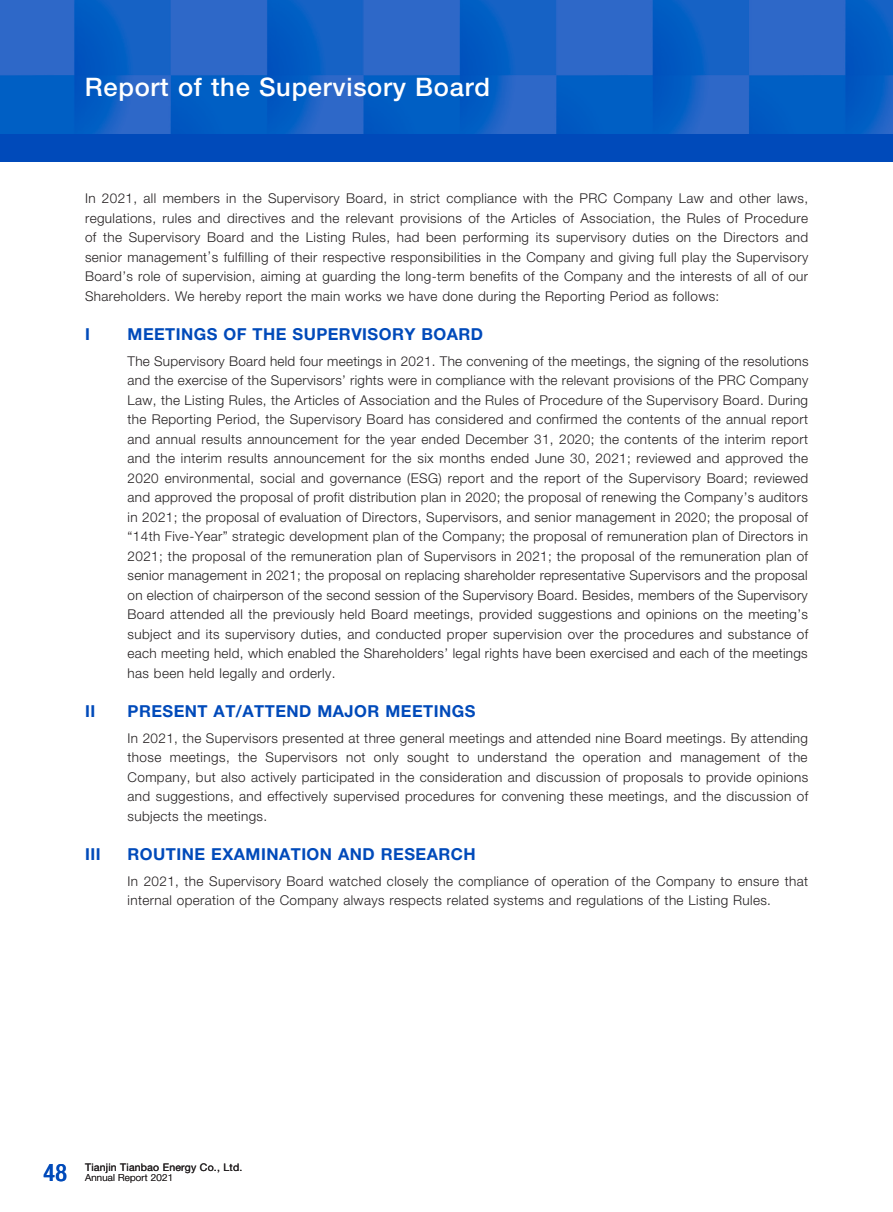
<style>
.page{position:relative;width:893px;height:1212px;background:#fff}
.page>*{position:absolute;margin:0;border:0;box-sizing:border-box;transform-origin:0 0}
.t1{font:500 25.5px "Helvetica Neue LT Std";letter-spacing:.03em;color:#fff}
.t2{font:500 condensed 24px "Helvetica Neue LT Std";color:#004aba}
.t3{font:700 16.5px "Helvetica Neue LT Std";letter-spacing:.03em;color:#004aba}
.t4{font:300 13.5px/19.5px "Helvetica Neue LT Std";letter-spacing:.03em;color:#231f20;text-align:justify}
.t5{font:10.5px "Helvetica Neue LT Std";letter-spacing:.02em;color:#231f20}
.t6{font:300 9.75px "Helvetica Neue LT Std";letter-spacing:.02em;color:#231f20}
</style>
<div class="page">
<img style="left:0;top:0;width:893px;height:134px">
<div style="left:0;top:134px;width:893px;height:28px;background:#004aba"></div>
<h1 class="t1" style="left:85px;top:72px;width:407px">Report of the Supervisory Board</h1>
<p class="t4" style="left:85px;top:189px;width:725px">In 2021, all members in the Supervisory Board, in strict compliance with the PRC Company Law and other laws, regulations, rules and directives and the relevant provisions of the Articles of Association, the Rules of Procedure of the Supervisory Board and the Listing Rules, had been performing its supervisory duties on the Directors and senior management’s fulfilling of their respective responsibilities in the Company and giving full play the Supervisory Board’s role of supervision, aiming at guarding the long-term benefits of the Company and the interests of all of our Shareholders. We hereby report the main works we have done during the Reporting Period as follows:</p>
<p class="t3" style="left:85px;top:324px;width:6px">I</p>
<p class="t3" style="left:128px;top:324px;width:357px">MEETINGS OF THE SUPERVISORY BOARD</p>
<p class="t4" style="left:128px;top:351px;width:682px">The Supervisory Board held four meetings in 2021. The convening of the meetings, the signing of the resolutions and the exercise of the Supervisors’ rights were in compliance with the relevant provisions of the PRC Company Law, the Listing Rules, the Articles of Association and the Rules of Procedure of the Supervisory Board. During the Reporting Period, the Supervisory Board has considered and confirmed the contents of the annual report and annual results announcement for the year ended December 31, 2020; the contents of the interim report and the interim results announcement for the six months ended June 30, 2021; reviewed and approved the 2020 environmental, social and governance (ESG) report and the report of the Supervisory Board; reviewed and approved the proposal of profit distribution plan in 2020; the proposal of renewing the Company’s auditors in 2021; the proposal of evaluation of Directors, Supervisors, and senior management in 2020; the proposal of “14th Five-Year” strategic development plan of the Company; the proposal of remuneration plan of Directors in 2021; the proposal of the remuneration plan of Supervisors in 2021; the proposal of the remuneration plan of senior management in 2021; the proposal on replacing shareholder representative Supervisors and the proposal on election of chairperson of the second session of the Supervisory Board. Besides, members of the Supervisory Board attended all the previously held Board meetings, provided suggestions and opinions on the meeting’s subject and its supervisory duties, and conducted proper supervision over the procedures and substance of each meeting held, which enabled the Shareholders’ legal rights have been exercised and each of the meetings has been held legally and orderly.</p>
<p class="t3" style="left:85px;top:701px;width:12px">II</p>
<p class="t3" style="left:128px;top:701px;width:349px">PRESENT AT/ATTEND MAJOR MEETINGS</p>
<p class="t4" style="left:128px;top:728px;width:682px">In 2021, the Supervisors presented at three general meetings and attended nine Board meetings. By attending those meetings, the Supervisors not only sought to understand the operation and management of the Company, but also actively participated in the consideration and discussion of proposals to provide opinions and suggestions, and effectively supervised procedures for convening these meetings, and the discussion of subjects the meetings.</p>
<p class="t3" style="left:85px;top:844px;width:17px">III</p>
<p class="t3" style="left:128px;top:844px;width:350px">ROUTINE EXAMINATION AND RESEARCH</p>
<p class="t4" style="left:128px;top:871px;width:682px">In 2021, the Supervisory Board watched closely the compliance of operation of the Company to ensure that internal operation of the Company always respects related systems and regulations of the Listing Rules.</p>
<h2 class="t2" style="left:44px;top:1158px;width:25px">48</h2>
<p class="t5" style="left:85px;top:1161px;width:159px">Tianjin Tianbao Energy Co., Ltd.</p>
<p class="t6" style="left:85px;top:1172px;width:89px">Annual Report 2021</p>
</div>
